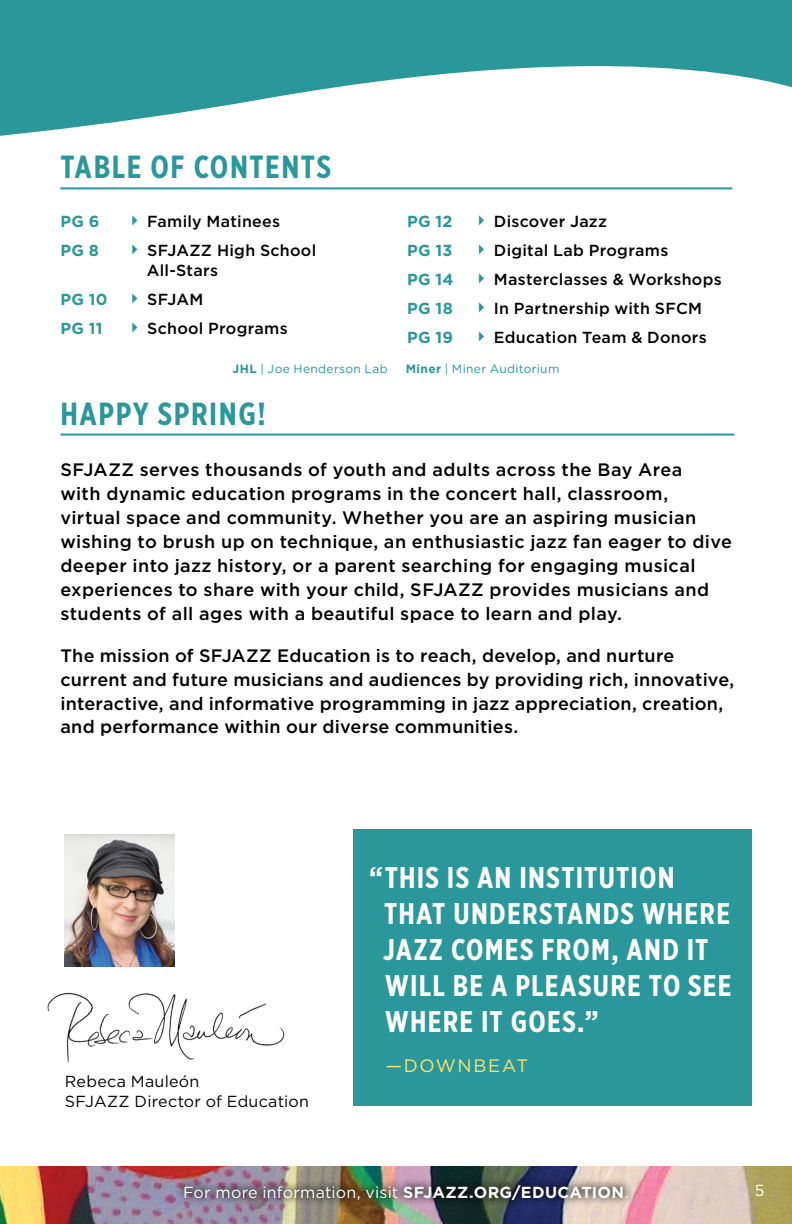
<style>
.page{position:relative;width:792px;height:1224px;background:#fff}
.page>*{position:absolute;margin:0;border:0;box-sizing:border-box;transform-origin:0 0}
.t1{font:700 32px "Gotham X Narrow";letter-spacing:.05em;color:#2a989b}
.t2{font:700 30px/36px "Gotham X Narrow";letter-spacing:.04em;color:#fff}
.t3{font:500 18px/24px "Gotham";letter-spacing:.02em;color:#000}
.t4{font:18px "Gotham";letter-spacing:.09em;color:#fee46e}
.t5{font:500 16px/29px "Gotham";letter-spacing:.015em;color:#000}
.t6{font:16px "Gotham";letter-spacing:.01em;color:#fff}
.t7{font:16px/20px "Gotham";letter-spacing:.02em;color:#000}
.t8{font:700 16px/29px "Gotham";letter-spacing:.025em;color:#2a989b}
.t9{font:12px "Gotham";letter-spacing:.03em;color:#2a989b}
.s1{color:#2a989b}
.s2{font-weight:500;color:#000}
.s3{font-weight:700;color:#2a989b}
.s4{font-weight:700}
</style>
<div class="page">
<img style="left:65px;top:834px;width:110px;height:133px">
<svg style="left:0;top:0;width:792px;height:190px"></svg>
<img style="left:0;top:1166px;width:792px;height:58px">
<div style="left:353px;top:829px;width:399px;height:276px;background:#2a989b"></div>
<img style="left:47px;top:992px;width:238px;height:70px">
<hr style="left:60px;top:187px;width:672px;height:2px;background:#2a989b">
<hr style="left:60px;top:434px;width:674px;height:2px;background:#2a989b">
<div style="left:175px;top:1177px;width:461px;height:32px;background:#000;opacity:.75"></div>
<h1 class="t1" style="left:60px;top:147px;width:272px">TABLE OF CONTENTS</h1>
<p class="t8" style="left:60px;top:207px;width:41px">PG 6</p>
<p class="t5" style="left:126px;top:207px;width:155px"><span class="s1">✔</span> Family Matinees</p>
<p class="t8" style="left:60px;top:236px;width:40px">PG 8</p>
<p class="t5" style="left:147px;top:241px;width:171px;line-height:20px;text-indent:-20px"><span class="s1">✔</span> SFJAZZ High School<br>All-Stars</p>
<p class="t8" style="left:60px;top:285px;width:144px">PG 10 ✔ <span class="s2">SFJAM<br></span>PG 11</p>
<p class="t5" style="left:126px;top:314px;width:163px"><span class="s1">✔</span> School Programs</p>
<p class="t8" style="left:407px;top:207px;width:47px">PG 12</p>
<p class="t5" style="left:473px;top:207px;width:135px"><span class="s1">✔</span> Discover Jazz</p>
<p class="t8" style="left:407px;top:236px;width:47px">PG 13</p>
<p class="t5" style="left:407px;top:236px;width:316px;text-indent:66px"><span class="s1">✔</span> Digital Lab Programs<br><span class="s3">PG 14</span> <span class="s1">✔</span> Masterclasses &amp; Workshops<br><span class="s3">PG 18</span></p>
<p class="t5" style="left:407px;top:294px;width:301px;text-indent:66px"><span class="s1">✔</span> In Partnership with SFCM<br><span class="s3">PG 19</span> <span class="s1">✔</span> Education Team &amp; Donors</p>
<p class="t9" style="left:233px;top:362px;width:157px"><span class="s4">JHL</span> | Joe Henderson Lab</p>
<p class="t9" style="left:406px;top:362px;width:155px"><span class="s4">Miner</span> | Miner Auditorium</p>
<h1 class="t1" style="left:60px;top:394px;width:207px">HAPPY SPRING!</h1>
<p class="t3" style="left:60px;top:457px;width:673px">SFJAZZ serves thousands of youth and adults across the Bay Area<br>with dynamic education programs in the concert hall, classroom, virtual space and community. Whether you are an aspiring musician wishing to brush up on technique, an enthusiastic jazz fan eager to dive deeper into jazz history, or a parent searching for engaging musical experiences to share with your child, SFJAZZ provides musicians and students of all ages with a beautiful space to learn and play.</p>
<p class="t3" style="left:60px;top:643px;width:675px">The mission of SFJAZZ Education is to reach, develop, and nurture current and future musicians and audiences by providing rich, innovative, interactive, and informative programming in jazz appreciation, creation, and performance within our diverse communities.</p>
<p class="t7" style="left:65px;top:1071px;width:246px">Rebeca Mauleón<br>SFJAZZ Director of Education</p>
<h2 class="t2" style="left:383px;top:860px;width:350px;text-indent:-14px">“THIS IS AN INSTITUTION<br>THAT UNDERSTANDS WHERE<br>JAZZ COMES FROM, AND IT<br>WILL BE A PLEASURE TO SEE<br>WHERE IT GOES.”</h2>
<p class="t4" style="left:386px;top:1054px;width:144px">—DOWNBEAT</p>
<p class="t6" style="left:183px;top:1182px;width:447px">For more information, visit <span class="s4">SFJAZZ.ORG/EDUCATION</span>.</p>
<p class="t6" style="left:755px;top:1181px;width:11px">5</p>
</div>
